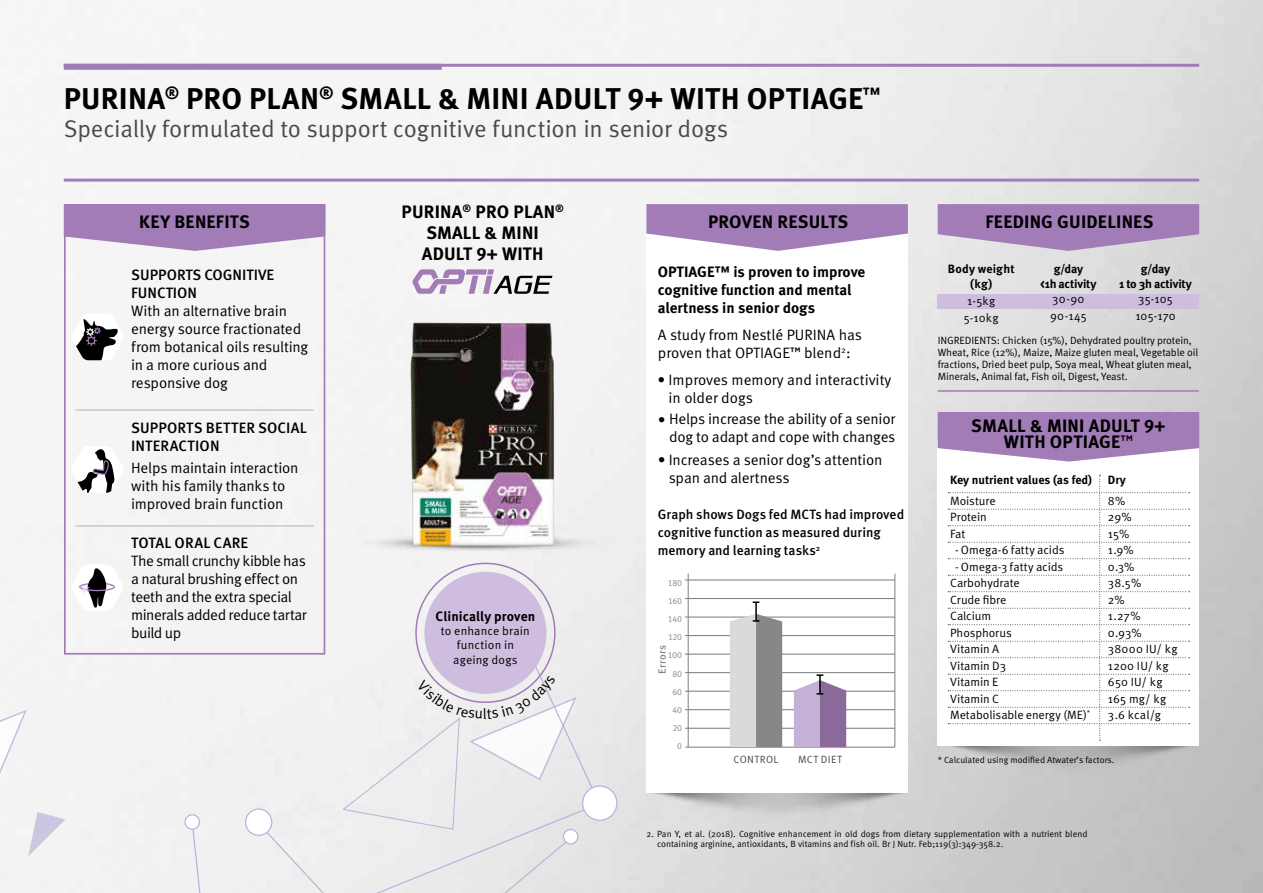
<style>
.page{position:relative;width:1263px;height:893px;background:#fff}
.page>*{position:absolute;margin:0;border:0;box-sizing:border-box;transform-origin:0 0}
.t1{font:700 30px "Meta Pro";letter-spacing:.01em;color:#000}
.t2{font:24px "Meta Pro Norm";letter-spacing:-.01em;color:#4a4a49}
.t3{font:700 18px/21px "Meta Pro";letter-spacing:.01em;color:#000;text-align:center}
.t4{font:15px/18px "Meta Pro Norm";letter-spacing:-.015em;color:#000}
.t5{font:15px/18px "Meta Pro Norm";letter-spacing:-.035em;color:#000}
.t6{font:700 15px/18px "Meta Pro";color:#000}
.t7{font:500 15px/18px "Meta Pro";letter-spacing:.005em;color:#000}
.t8{font:500 13.5px/18px "Meta Pro";color:#000}
.t9{font:700 13.5px "Meta Pro";letter-spacing:.005em;color:#000}
.t10{font:12px/16.5px "Meta Pro Norm";letter-spacing:.005em;color:#000}
.t11{font:700 12px/15px "Meta Pro";letter-spacing:-.005em;color:#000;text-align:center}
.t12{font:700 12px/15px "Meta Pro";letter-spacing:.015em;color:#000;text-align:center}
.t13{font:10.5px/12px "Meta Pro Norm";letter-spacing:-.01em;color:#000}
.t14{font:10.5px "Meta Pro Norm";letter-spacing:.035em;color:#4a4a49}
.t15{font:500 10.5px "Meta Pro";letter-spacing:.02em;color:#878787}
.t16{font:9px/10.5px "Meta Pro Norm";color:#000}
.t17{font:8.85px/18.1px "Meta Pro Norm";letter-spacing:-.01em;color:#89878b;scale:.96 1}
.s1{font-family:"Gotham";font-weight:700}
.s2{font-family:"Meta Pro";font-weight:700}
.s3{font-family:"Gotham"}
</style>
<div class="page">
<hr style="left:64px;top:64px;width:1135px;height:3px;background:#a17cb6">
<hr style="left:64px;top:179px;width:1135px;height:3px;background:#a17cb6">
<div style="left:64px;top:64px;width:378px;height:6px;background:#a17cb6"></div>
<svg style="left:646px;top:204px;width:262px;height:47px"></svg>
<svg style="left:938px;top:204px;width:261px;height:47px;background:#ac8ebd"></svg>
<div style="left:938px;top:294px;width:261px;height:15px;background:#cebdde"></div>
<hr style="left:685px;top:691px;width:210px;height:1px;background:#7c7b7b">
<hr style="left:688px;top:574px;width:1px;height:173px;background:#7c7b7b">
<hr style="left:895px;top:574px;width:1px;height:173px;background:#7c7b7b">
<hr style="left:685px;top:709px;width:210px;height:1px;background:#7c7b7b">
<hr style="left:685px;top:672px;width:210px;height:1px;background:#7c7b7b">
<hr style="left:685px;top:728px;width:210px;height:1px;background:#7c7b7b">
<hr style="left:685px;top:635px;width:210px;height:1px;background:#7c7b7b">
<hr style="left:685px;top:598px;width:210px;height:1px;background:#7c7b7b">
<hr style="left:685px;top:580px;width:210px;height:1px;background:#7c7b7b">
<hr style="left:685px;top:654px;width:210px;height:1px;background:#7c7b7b">
<hr style="left:685px;top:617px;width:210px;height:1px;background:#7c7b7b">
<hr style="left:685px;top:747px;width:210px;height:1px;background:#7c7b7b">
<svg style="left:730px;top:601px;width:52px;height:146px;background:#b7b7b7"></svg>
<svg style="left:794px;top:674px;width:52px;height:73px;background:#b29cc0"></svg>
<hr style="left:938px;top:390px;width:261px;height:2px;background:#a17cb6">
<svg style="left:191px;top:823px;width:17px;height:70px"></svg>
<div style="left:185px;top:815px;width:14px;height:14px;background:#fff;border-radius:50%"></div>
<div style="left:184px;top:814px;width:16px;height:16px;border:1px solid #b6b3da;border-radius:50%"></div>
<svg style="left:0;top:709px;width:27px;height:66px"></svg>
<svg style="left:27px;top:811px;width:40px;height:45px"></svg>
<div style="left:582px;top:785px;width:35px;height:36px;border:1px solid #b6b3da;border-radius:50%"></div>
<div style="left:245px;top:808px;width:27px;height:28px;border:1px solid #b6b3da;border-radius:50%"></div>
<img style="left:355px;top:512px;width:263px;height:53px">
<svg style="left:412px;top:269px;width:140px;height:25px"></svg>
<img style="left:371px;top:323px;width:224px;height:224px">
<div style="left:424px;top:572px;width:122px;height:122px;background:#cebdde;border-radius:50%"></div>
<div style="left:64px;top:204px;width:261px;height:451px;border:2px solid #a17cb6"></div>
<svg style="left:64px;top:204px;width:261px;height:47px;background:#ad8ebf"></svg>
<hr style="left:75px;top:410px;width:239px;height:1px;background:#b3b2b2">
<hr style="left:75px;top:525px;width:239px;height:1px;background:#b3b2b2">
<svg style="left:71px;top:446px;width:52px;height:47px"></svg>
<svg style="left:71px;top:564px;width:52px;height:47px"></svg>
<svg style="left:72px;top:314px;width:52px;height:46px"></svg>
<svg style="left:938px;top:412px;width:261px;height:50px;background:#ae8ec0"></svg>
<svg style="left:948px;top:475px;width:242px;height:266px"></svg>
<svg style="left:254px;top:652px;width:347px;height:241px"></svg>
<h1 class="t1" style="left:64px;top:75px;width:818px">PURINA<sup>®</sup> PRO PLAN<sup>®</sup> SMALL &amp; MINI ADULT 9+ WITH OPTIAGE<sup>™</sup></h1>
<h2 class="t2" style="left:64px;top:111px;width:666px">Specially formulated to support cognitive function in senior dogs</h2>
<p class="t3" style="left:139px;top:210px;width:112px">KEY BENEFITS</p>
<p class="t7" style="left:131px;top:265px;width:144px">SUPPORTS COGNITIVE<br>FUNCTION</p>
<p class="t4" style="left:131px;top:301px;width:179px">With an alternative brain energy source fractionated from botanical oils resulting in a more curious and responsive dog</p>
<p class="t7" style="left:131px;top:418px;width:177px">SUPPORTS BETTER SOCIAL<br>INTERACTION</p>
<p class="t4" style="left:131px;top:458px;width:169px">Helps maintain interaction with his family thanks to improved brain function</p>
<p class="t7" style="left:131px;top:533px;width:119px">TOTAL ORAL CARE</p>
<p class="t5" style="left:131px;top:551px;width:177px">The small crunchy kibble has a natural brushing effect on teeth and the extra special minerals added reduce tartar build up</p>
<p class="t3" style="left:401px;top:200px;width:164px">PURINA<sup>®</sup> PRO PLAN<sup>®<br></sup>SMALL &amp; MINI<br>ADULT 9+ WITH</p>
<p class="t9" style="left:436px;top:605px;width:101px">Clinically proven</p>
<p class="t10" style="left:441px;top:623px;width:90px;line-height:14.4px;text-align:center">to enhance brain function in ageing dogs</p>
<p class="t3" style="left:708px;top:210px;width:142px">PROVEN RESULTS</p>
<p class="t6" style="left:658px;top:262px;width:209px">OPTIAGE™ is proven to improve cognitive function and mental alertness in senior dogs</p>
<p class="t4" style="left:658px;top:324px;width:206px">A study from Nestlé PURINA has proven that OPTIAGE<span class="s1">™</span> blend<sup>2</sup>:</p>
<p class="t4" style="left:668px;top:370px;width:224px;text-indent:-11px"><span class="s2">•</span> Improves memory and interactivity in older dogs</p>
<p class="t4" style="left:658px;top:409px;width:239px;text-align:right">• Helps increase the ability of a senior dog to adapt and cope with changes</p>
<p class="t4" style="left:669px;top:449px;width:215px;text-indent:-11px">• Increases a senior dog’s attention span and alertness</p>
<p class="t8" style="left:658px;top:505px;width:248px">Graph shows Dogs fed MCTs had improved cognitive function as measured during memory and learning tasks<sup>2</sup></p>
<p class="t17" style="left:668px;top:573px;width:16px">180</p>
<p class="t17" style="left:668px;top:591px;width:16px">160<br>140</p>
<p class="t17" style="left:668px;top:646px;width:16px">100</p>
<p class="t17" style="left:668px;top:627px;width:16px">120</p>
<p class="t15" style="left:654px;top:674px;width:30px;rotate:-90deg">Errors</p>
<p class="t17" style="left:672px;top:664px;width:12px">80<br>60</p>
<p class="t17" style="left:672px;top:718px;width:12px">20</p>
<p class="t17" style="left:672px;top:700px;width:12px">40</p>
<p class="t17" style="left:677px;top:736px;width:7px">0</p>
<p class="t14" style="left:734px;top:751px;width:46px">CONTROL</p>
<p class="t14" style="left:798px;top:751px;width:45px">MCT DIET</p>
<p class="t3" style="left:985px;top:210px;width:169px">FEEDING GUIDELINES</p>
<p class="t12" style="left:948px;top:260px;width:68px">Body weight (kg)</p>
<p class="t10" style="left:964px;top:291px;width:37px;line-height:17.1px">1-5kg<br>5-10kg</p>
<p class="t11" style="left:1040px;top:260px;width:58px">g/day<br>&lt;1h activity</p>
<p class="t10" style="left:1050px;top:289px;width:38px;line-height:17.1px">30-90<br>90-145</p>
<p class="t11" style="left:1119px;top:260px;width:74px">g/day<br>1 to 3h activity</p>
<p class="t10" style="left:1135px;top:289px;width:42px;line-height:17.1px">35-105<br>105-170</p>
<p class="t13" style="left:938px;top:334px;width:262px">INGREDIENTS: Chicken (15%), Dehydrated poultry protein, Wheat, Rice (12%), Maize, Maize gluten meal, Vegetable oil fractions, Dried beet pulp, Soya meal, Wheat gluten meal, Minerals, Animal fat, Fish oil, Digest, Yeast.</p>
<p class="t3" style="left:971px;top:416px;width:196px;line-height:16.5px">SMALL &amp; MINI ADULT 9+<br>WITH OPTIAGE<span class="s3">™</span></p>
<p class="t11" style="left:950px;top:471px;width:143px">Key nutrient values (as fed)</p>
<p class="t10" style="left:950px;top:491px;width:47px">Moisture<br>Protein<br>Fat</p>
<p class="t10" style="left:955px;top:541px;width:111px">- Omega-6 fatty acids</p>
<p class="t10" style="left:950px;top:557px;width:142px;text-indent:5px">- Omega-3 fatty acids<br>Carbohydrate<br>Crude fibre<br>Calcium<br>Phosphorus<br>Vitamin A<br>Vitamin D3<br>Vitamin E<br>Vitamin C<br>Metabolisable energy (ME)<sup>*</sup></p>
<p class="t11" style="left:1108px;top:471px;width:20px">Dry</p>
<p class="t10" style="left:1108px;top:491px;width:71px">8%<br>29%<br>15%<br>1.9%<br>0.3%<br>38.5%<br>2%<br>1.27%<br>0.93%<br>38000 IU/ kg<br>1200 IU/ kg<br>650 IU/ kg<br>165 mg/ kg<br>3.6 kcal/g</p>
<p class="t16" style="left:938px;top:754px;width:178px">* Calculated using modified Atwater’s factors.</p>
<p class="t16" style="left:657px;top:827px;width:432px;text-indent:-11px">2. Pan Y, et al. (2018). Cognitive enhancement in old dogs from dietary supplementation with a nutrient blend containing arginine, antioxidants, B vitamins and fish oil. Br J Nutr. Feb;119(3):349-358.2.</p>
</div>
